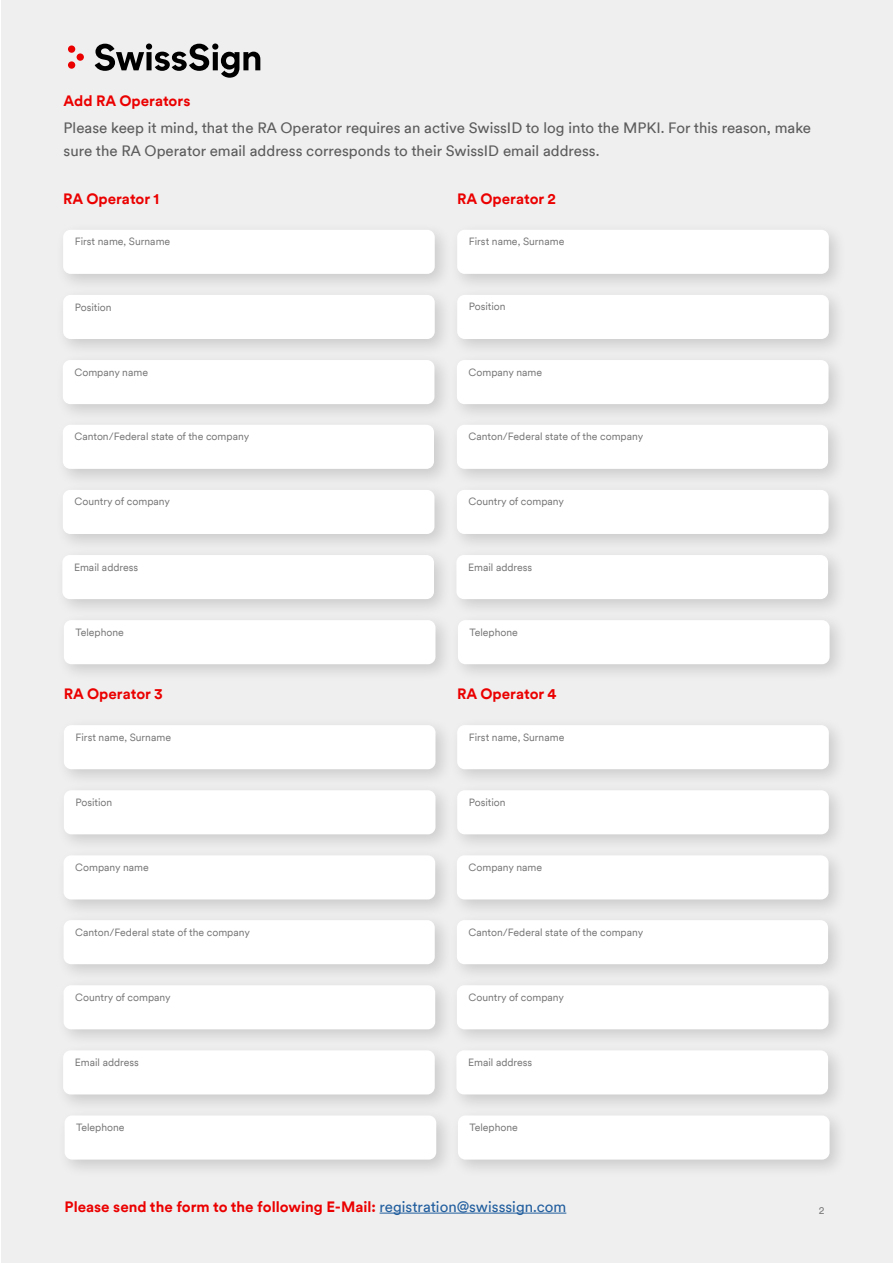
<style>
.page{position:relative;width:893px;height:1263px;background:#fff}
.page>*{position:absolute;margin:0;border:0;box-sizing:border-box;transform-origin:0 0}
.t1{font:15px/22.5px "Swiss Sign Circular";color:#5c5c5c}
.t2{font:700 15px "Swiss Sign Circular";color:#eb0000}
.t3{font:10.5px "Swiss Sign Circular";color:#747474}
.s1{font-weight:400;color:#215e9e}
</style>
<div class="page">
<div style="left:2px;top:0;width:891px;height:1263px;background:#efefef"></div>
<div style="left:55px;top:222px;width:398px;height:71px;background:#000;opacity:.15"></div>
<div style="left:63px;top:230px;width:372px;height:44px;background:#fff;border-radius:8px"></div>
<div style="left:55px;top:287px;width:398px;height:71px;background:#000;opacity:.15"></div>
<div style="left:63px;top:295px;width:372px;height:44px;background:#fff;border-radius:8px"></div>
<div style="left:55px;top:352px;width:398px;height:71px;background:#000;opacity:.15"></div>
<div style="left:63px;top:360px;width:371px;height:44px;background:#fff;border-radius:8px"></div>
<div style="left:55px;top:417px;width:398px;height:71px;background:#000;opacity:.15"></div>
<div style="left:63px;top:425px;width:371px;height:44px;background:#fff;border-radius:8px"></div>
<div style="left:55px;top:482px;width:398px;height:71px;background:#000;opacity:.15"></div>
<div style="left:63px;top:490px;width:371px;height:44px;background:#fff;border-radius:8px"></div>
<div style="left:54px;top:547px;width:399px;height:71px;background:#000;opacity:.15"></div>
<div style="left:62px;top:555px;width:372px;height:44px;background:#fff;border-radius:8px"></div>
<div style="left:56px;top:612px;width:398px;height:71px;background:#000;opacity:.15"></div>
<div style="left:64px;top:620px;width:371px;height:44px;background:#fff;border-radius:8px"></div>
<div style="left:68px;top:45px;width:7px;height:8px;background:#eb0000;border-radius:50%"></div>
<div style="left:68px;top:61px;width:7px;height:8px;background:#eb0000;border-radius:50%"></div>
<div style="left:77px;top:53px;width:7px;height:8px;background:#eb0000;border-radius:50%"></div>
<svg style="left:95px;top:43px;width:165px;height:35px"></svg>
<div style="left:449px;top:222px;width:398px;height:71px;background:#000;opacity:.15"></div>
<div style="left:457px;top:230px;width:372px;height:44px;background:#fff;border-radius:8px"></div>
<div style="left:449px;top:287px;width:398px;height:71px;background:#000;opacity:.15"></div>
<div style="left:457px;top:295px;width:372px;height:44px;background:#fff;border-radius:8px"></div>
<div style="left:449px;top:352px;width:398px;height:71px;background:#000;opacity:.15"></div>
<div style="left:457px;top:360px;width:371px;height:44px;background:#fff;border-radius:8px"></div>
<div style="left:449px;top:417px;width:398px;height:71px;background:#000;opacity:.15"></div>
<div style="left:457px;top:425px;width:371px;height:44px;background:#fff;border-radius:8px"></div>
<div style="left:449px;top:482px;width:398px;height:71px;background:#000;opacity:.15"></div>
<div style="left:457px;top:490px;width:371px;height:44px;background:#fff;border-radius:8px"></div>
<div style="left:448px;top:547px;width:399px;height:71px;background:#000;opacity:.15"></div>
<div style="left:456px;top:555px;width:372px;height:44px;background:#fff;border-radius:8px"></div>
<div style="left:450px;top:612px;width:398px;height:71px;background:#000;opacity:.15"></div>
<div style="left:458px;top:620px;width:372px;height:44px;background:#fff;border-radius:8px"></div>
<div style="left:56px;top:717px;width:398px;height:71px;background:#000;opacity:.15"></div>
<div style="left:64px;top:725px;width:371px;height:44px;background:#fff;border-radius:8px"></div>
<div style="left:56px;top:782px;width:398px;height:71px;background:#000;opacity:.15"></div>
<div style="left:64px;top:790px;width:371px;height:44px;background:#fff;border-radius:8px"></div>
<div style="left:56px;top:847px;width:398px;height:71px;background:#000;opacity:.15"></div>
<div style="left:64px;top:855px;width:371px;height:44px;background:#fff;border-radius:8px"></div>
<div style="left:56px;top:912px;width:397px;height:71px;background:#000;opacity:.15"></div>
<div style="left:64px;top:920px;width:371px;height:44px;background:#fff;border-radius:8px"></div>
<div style="left:56px;top:977px;width:398px;height:71px;background:#000;opacity:.15"></div>
<div style="left:64px;top:985px;width:371px;height:44px;background:#fff;border-radius:8px"></div>
<div style="left:55px;top:1042px;width:398px;height:71px;background:#000;opacity:.15"></div>
<div style="left:63px;top:1050px;width:372px;height:44px;background:#fff;border-radius:8px"></div>
<div style="left:57px;top:1107px;width:398px;height:71px;background:#000;opacity:.15"></div>
<div style="left:65px;top:1115px;width:371px;height:44px;background:#fff;border-radius:8px"></div>
<div style="left:449px;top:717px;width:398px;height:71px;background:#000;opacity:.15"></div>
<div style="left:457px;top:725px;width:372px;height:44px;background:#fff;border-radius:8px"></div>
<div style="left:449px;top:782px;width:398px;height:71px;background:#000;opacity:.15"></div>
<div style="left:457px;top:790px;width:372px;height:44px;background:#fff;border-radius:8px"></div>
<div style="left:449px;top:847px;width:398px;height:71px;background:#000;opacity:.15"></div>
<div style="left:457px;top:855px;width:371px;height:44px;background:#fff;border-radius:8px"></div>
<div style="left:449px;top:912px;width:398px;height:71px;background:#000;opacity:.15"></div>
<div style="left:457px;top:920px;width:371px;height:44px;background:#fff;border-radius:8px"></div>
<div style="left:449px;top:977px;width:398px;height:71px;background:#000;opacity:.15"></div>
<div style="left:457px;top:985px;width:371px;height:44px;background:#fff;border-radius:8px"></div>
<div style="left:448px;top:1042px;width:399px;height:71px;background:#000;opacity:.15"></div>
<div style="left:456px;top:1050px;width:372px;height:44px;background:#fff;border-radius:8px"></div>
<div style="left:450px;top:1107px;width:398px;height:71px;background:#000;opacity:.15"></div>
<div style="left:458px;top:1115px;width:372px;height:44px;background:#fff;border-radius:8px"></div>
<hr style="left:380px;top:1213px;width:186px;height:1px;background:#215e9e">
<h1 class="t2" style="left:64px;top:91px;width:128px">Add RA Operators</h1>
<h1 class="t1" style="left:64px;top:116px;width:749px">Please keep it mind, that the RA Operator requires an active SwissID to log into the MPKI. For this reason, make sure the RA Operator email address corresponds to their SwissID email address.</h1>
<h1 class="t2" style="left:457px;top:188px;width:100px">RA Operator 2</h1>
<p class="t3" style="left:469px;top:235px;width:97px">First name, Surname</p>
<h1 class="t2" style="left:63px;top:188px;width:98px">RA Operator 1</h1>
<p class="t3" style="left:75px;top:235px;width:97px">First name, Surname</p>
<p class="t3" style="left:75px;top:300px;width:38px">Position</p>
<p class="t3" style="left:469px;top:300px;width:38px">Position</p>
<p class="t3" style="left:75px;top:365px;width:75px">Company name</p>
<p class="t3" style="left:469px;top:365px;width:75px">Company name</p>
<p class="t3" style="left:75px;top:430px;width:176px">Canton/Federal state of the company</p>
<p class="t3" style="left:469px;top:430px;width:176px">Canton/Federal state of the company</p>
<p class="t3" style="left:75px;top:495px;width:97px">Country of company</p>
<p class="t3" style="left:469px;top:495px;width:97px">Country of company</p>
<p class="t3" style="left:74px;top:560px;width:66px">Email address</p>
<p class="t3" style="left:468px;top:560px;width:66px">Email address</p>
<p class="t3" style="left:76px;top:625px;width:50px">Telephone</p>
<p class="t3" style="left:470px;top:625px;width:50px">Telephone</p>
<h1 class="t2" style="left:64px;top:684px;width:101px">RA Operator 3</h1>
<p class="t3" style="left:76px;top:730px;width:97px">First name, Surname</p>
<h1 class="t2" style="left:457px;top:684px;width:101px">RA Operator 4</h1>
<p class="t3" style="left:469px;top:730px;width:97px">First name, Surname</p>
<p class="t3" style="left:76px;top:795px;width:38px">Position</p>
<p class="t3" style="left:469px;top:795px;width:38px">Position</p>
<p class="t3" style="left:75px;top:860px;width:75px">Company name</p>
<p class="t3" style="left:469px;top:860px;width:75px">Company name</p>
<p class="t3" style="left:75px;top:925px;width:176px">Canton/Federal state of the company</p>
<p class="t3" style="left:469px;top:925px;width:176px">Canton/Federal state of the company</p>
<p class="t3" style="left:75px;top:990px;width:97px">Country of company</p>
<p class="t3" style="left:469px;top:990px;width:97px">Country of company</p>
<p class="t3" style="left:75px;top:1055px;width:66px">Email address</p>
<p class="t3" style="left:468px;top:1055px;width:66px">Email address</p>
<p class="t3" style="left:76px;top:1120px;width:50px">Telephone</p>
<p class="t3" style="left:470px;top:1120px;width:50px">Telephone</p>
<h1 class="t2" style="left:65px;top:1196px;width:503px">Please send the form to the following E-Mail: <span class="s1">registration@swisssign.com</span></h1>
<p class="t3" style="left:819px;top:1203px;width:7px">2</p>
</div>
